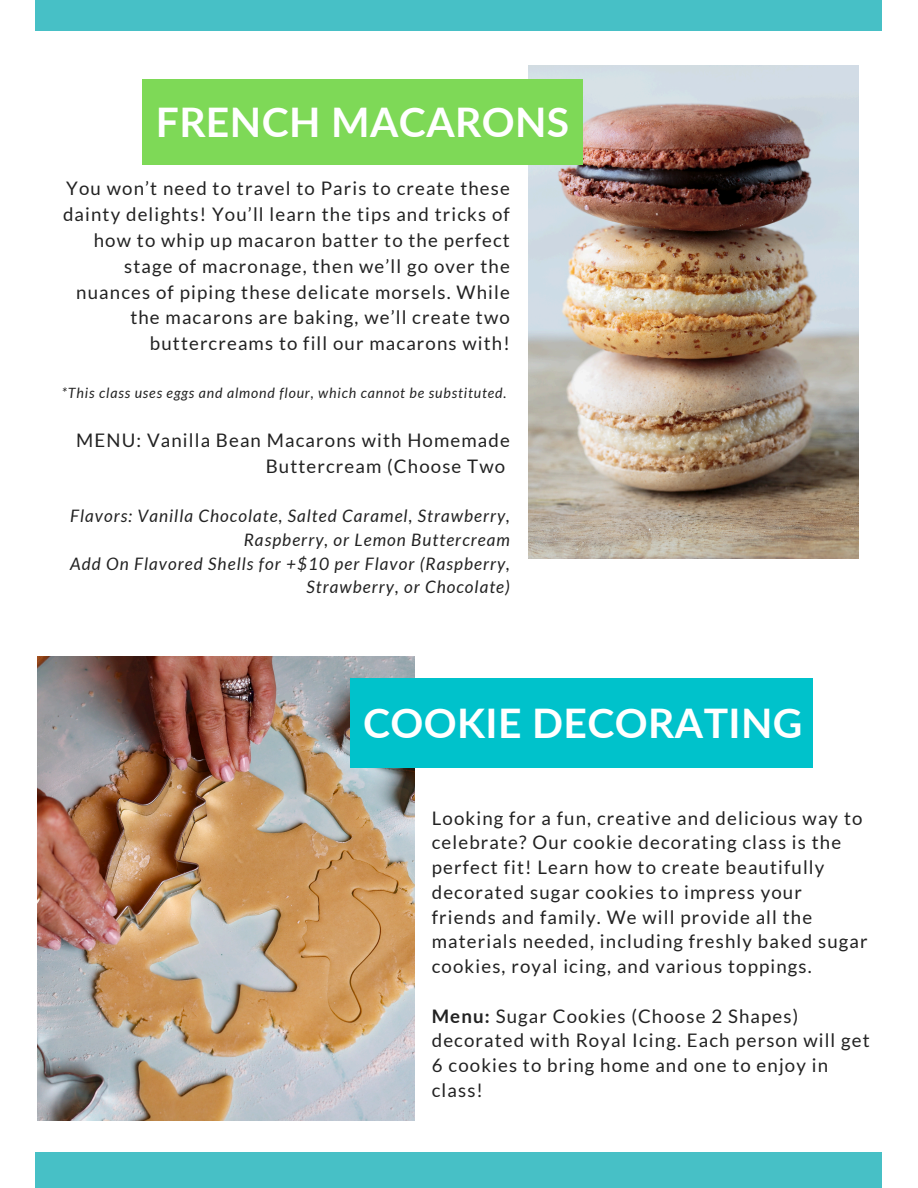
<style>
.page{position:relative;width:918px;height:1188px;background:#fff}
.page>*{position:absolute;margin:0;border:0;box-sizing:border-box;transform-origin:0 0}
.t1{font:700 40.8px "Lato";letter-spacing:.01em;color:#fff}
.t2{font:18.75px/24.8px "Lato";letter-spacing:.06em;color:#222;text-align:right}
.t3{font:italic 17.1px/23.7px "Lato";letter-spacing:.06em;color:#222;text-align:right}
.t4{font:italic 14.25px "Lato";letter-spacing:.06em;color:#222}
.s1{font-weight:700}
</style>
<div class="page">
<div style="left:36px;top:1153px;width:846px;height:35px;background:#47c0c6"></div>
<div style="left:36px;top:0;width:846px;height:31px;background:#47c0c6"></div>
<img style="left:529px;top:66px;width:329px;height:493px">
<div style="left:142px;top:80px;width:440px;height:84px;background:#7ed957"></div>
<img style="left:37px;top:656px;width:377px;height:465px">
<div style="left:351px;top:678px;width:462px;height:89px;background:#00c2cb"></div>
<p class="t1" style="left:156px;top:97px;width:415px">FRENCH MACARONS</p>
<p class="t2" style="left:63px;top:175px;width:448px;line-height:25.8px">You won’t need to travel to Paris to create these dainty delights! You’ll learn the tips and tricks of how to whip up macaron batter to the perfect stage of macronage, then we’ll go over the nuances of piping these delicate morsels. While the macarons are baking, we’ll create two buttercreams to fill our macarons with!</p>
<h1 class="t4" style="left:62px;top:384px;width:446px">*This class uses eggs and almond flour, which cannot be substituted.</h1>
<p class="t2" style="left:76px;top:427px;width:435px;line-height:25.8px">MENU: Vanilla Bean Macarons with Homemade<br>Buttercream (Choose Two</p>
<p class="t3" style="left:70px;top:504px;width:441px">Flavors: Vanilla Chocolate, Salted Caramel, Strawberry, Raspberry, or Lemon Buttercream<br>Add On Flavored Shells for +$10 per Flavor (Raspberry, Strawberry, or Chocolate)</p>
<h2 class="t1" style="left:363px;top:698px;width:441px">COOKIE DECORATING</h2>
<h2 class="t2" style="left:432px;top:805px;width:437px;text-align:left">Looking for a fun, creative and delicious way to celebrate? Our cookie decorating class is the perfect fit! Learn how to create beautifully decorated sugar cookies to impress your friends and family. We will provide all the materials needed, including freshly baked sugar cookies, royal icing, and various toppings.</h2>
<p class="t2" style="left:432px;top:1003px;width:439px;text-align:left"><span class="s1">Menu:</span> Sugar Cookies (Choose 2 Shapes) decorated with Royal Icing. Each person will get 6 cookies to bring home and one to enjoy in class!</p>
</div>
